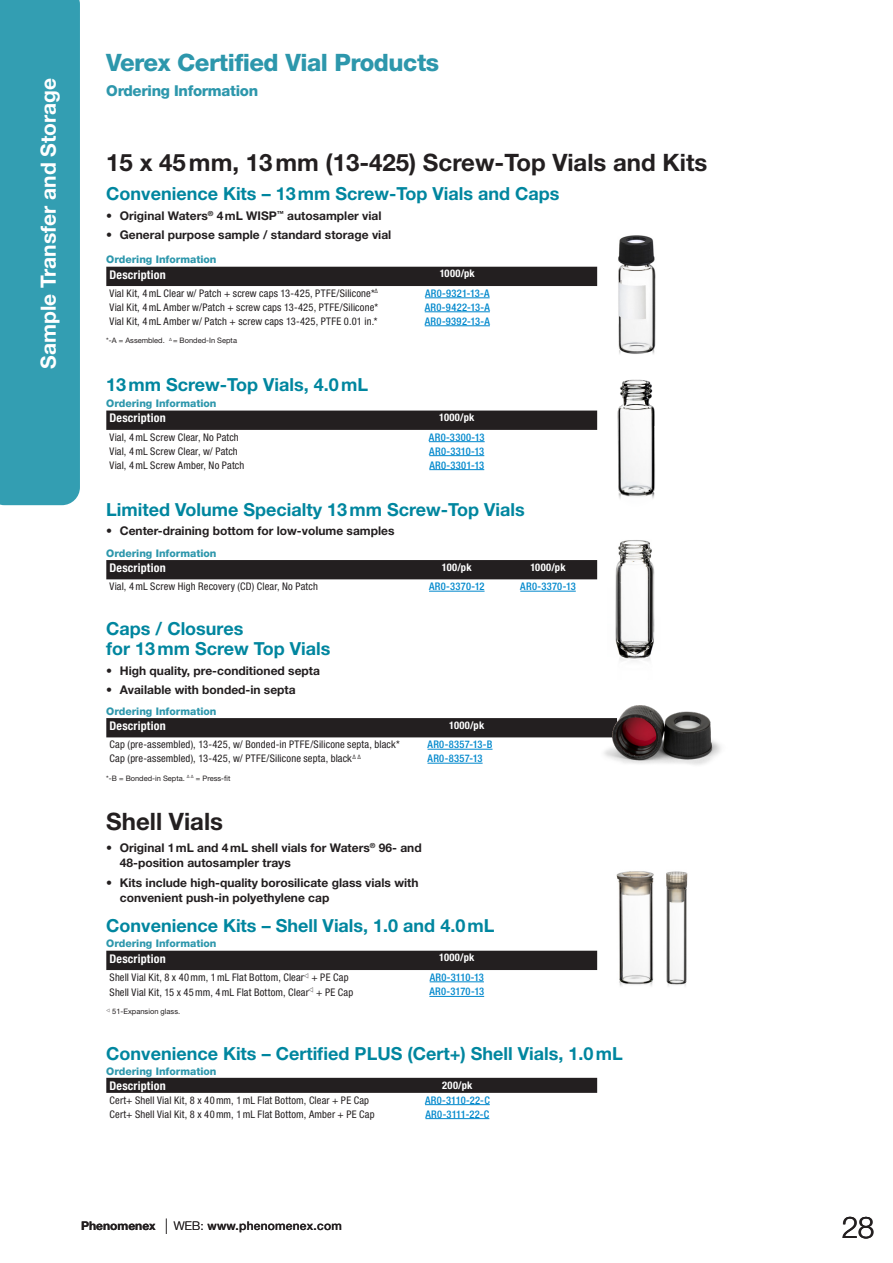
<style>
.page{position:relative;width:893px;height:1263px;background:#fff}
.page>*{position:absolute;margin:0;border:0;box-sizing:border-box;transform-origin:0 0}
.t1{font:300 30px "Helvetica Neue LT Std";color:#231f20}
.C_-_headline2{font:700 24px "Helvetica Neue LT Std";color:#231f20}
.sub_header_3{font:800 24px "Helvetica Neue LT Std";letter-spacing:-.02em;color:#2d97ac}
.t2{font:700 21px "Helvetica Neue LT Std";color:#fff}
.E_-_Subhead_1{font:700 18px/19.5px "Helvetica Neue LT Std";color:#00869f}
.sub_header_3-2{font:800 15px "Helvetica Neue LT Std";letter-spacing:-.02em;color:#2d97ac}
.t3{font:700 12px/15px "Helvetica Neue LT Std";color:#231f20}
.H1_-_Order_Text_Bold{font:700 condensed 12px "Helvetica Neue LT Std";letter-spacing:.015em;color:#fff}
.t4{font:500 12px "Helvetica Neue LT Std";letter-spacing:.02em;color:#231f20}
.J1_-_Order_Text_Left{font:condensed 10.5px "Helvetica Neue LT Std";letter-spacing:.015em;color:#231f20}
.K2_-_Order_Txt_C_col{font:500 condensed 10.5px "Helvetica Neue LT Std";letter-spacing:.025em;color:#08c}
.G1_-_Order{font:800 10.5px "Helvetica Neue LT Std";color:#2d97ac}
.I1_-_Order_Text_Bold{font:700 condensed 10.5px "Helvetica Neue LT Std";letter-spacing:.02em;color:#fff}
.K1_-_Order_Txt_L_col{font:500 condensed 10.5px "Helvetica Neue LT Std";letter-spacing:.03em;color:#08c}
.K2_-_Order_Txt_C_col-2{font:500 condensed 10.5px "Helvetica Neue LT Std";letter-spacing:-.005em;color:#08c}
.C1_-_Disclaimer{font:7.5px "Helvetica Neue LT Std";color:#231f20}
.s1{font-weight:700}
.s2{font-weight:400;font-stretch:condensed;font-size:21.6px}
.s3{font-weight:300}
</style>
<div class="page">
<div style="left:0;top:0;width:80px;height:505px;background:#339eb2"></div>
<div style="left:106px;top:951px;width:491px;height:19px;background:#231f20"></div>
<hr style="left:430px;top:981px;width:54px;height:1px;background:#08c">
<hr style="left:429px;top:996px;width:55px;height:1px;background:#08c">
<img style="left:616px;top:871px;width:38px;height:115px">
<img style="left:666px;top:871px;width:22px;height:115px">
<div style="left:106px;top:1078px;width:491px;height:15px;background:#231f20"></div>
<hr style="left:425px;top:1104px;width:65px;height:1px;background:#08c">
<hr style="left:425px;top:1118px;width:64px;height:1px;background:#08c">
<div style="left:106px;top:267px;width:491px;height:19px;background:#231f20"></div>
<hr style="left:425px;top:298px;width:65px;height:1px;background:#08c">
<hr style="left:425px;top:312px;width:65px;height:1px;background:#08c">
<hr style="left:425px;top:325px;width:65px;height:1px;background:#08c">
<img style="left:618px;top:235px;width:38px;height:119px">
<div style="left:106px;top:411px;width:491px;height:19px;background:#231f20"></div>
<hr style="left:429px;top:441px;width:56px;height:1px;background:#08c">
<hr style="left:429px;top:455px;width:55px;height:1px;background:#08c">
<hr style="left:429px;top:469px;width:55px;height:1px;background:#08c">
<img style="left:617px;top:379px;width:38px;height:120px">
<div style="left:106px;top:560px;width:491px;height:19px;background:#231f20"></div>
<hr style="left:429px;top:591px;width:56px;height:1px;background:#08c">
<hr style="left:520px;top:591px;width:56px;height:1px;background:#08c">
<img style="left:615px;top:540px;width:40px;height:121px">
<div style="left:106px;top:718px;width:494px;height:19px;background:#231f20"></div>
<hr style="left:428px;top:749px;width:64px;height:1px;background:#08c">
<hr style="left:428px;top:763px;width:55px;height:1px;background:#08c">
<img style="left:600px;top:705px;width:121px;height:60px">
<h3 class="t2" style="left:35px;top:369px;width:292px;rotate:-90deg">Sample Transfer and Storage</h3>
<p class="sub_header_3" style="left:106px;top:48px;width:334px">Verex Certified Vial Products</p>
<p class="sub_header_3-2" style="left:106px;top:82px;width:153px">Ordering Information</p>
<p class="C_-_headline2" style="left:106px;top:148px;width:603px">15 x 45mm, 13mm (13-425) Screw-Top Vials and Kits</p>
<p class="E_-_Subhead_1" style="left:106px;top:183px;width:455px">Convenience Kits – 13mm Screw-Top Vials and Caps</p>
<p class="t3" style="left:106px;top:207px;width:277px">• Original Waters<sup>®</sup> 4mL WISP<sup>™</sup> autosampler vial</p>
<p class="t3" style="left:106px;top:227px;width:287px">• General purpose sample / standard storage vial</p>
<p class="G1_-_Order" style="left:106px;top:253px;width:112px">Ordering Information</p>
<p class="H1_-_Order_Text_Bold" style="left:110px;top:267px;width:58px">Description</p>
<p class="I1_-_Order_Text_Bold" style="left:440px;top:267px;width:37px">1000/pk</p>
<p class="J1_-_Order_Text_Left" style="left:110px;top:287px;width:270px">Vial Kit, 4mL Clear w/ Patch + screw caps 13-425, PTFE/Silicone*<sup>∆</sup></p>
<p class="K2_-_Order_Txt_C_col" style="left:425px;top:287px;width:66px">AR0-9321-13-A</p>
<p class="J1_-_Order_Text_Left" style="left:110px;top:301px;width:270px">Vial Kit, 4mL Amber w/Patch + screw caps 13-425, PTFE/Silicone*</p>
<p class="K2_-_Order_Txt_C_col" style="left:425px;top:301px;width:67px">AR0-9422-13-A</p>
<p class="J1_-_Order_Text_Left" style="left:110px;top:315px;width:270px">Vial Kit, 4mL Amber w/ Patch + screw caps 13-425, PTFE 0.01 in.*</p>
<p class="K2_-_Order_Txt_C_col" style="left:425px;top:315px;width:67px">AR0-9392-13-A</p>
<p class="C1_-_Disclaimer" style="left:106px;top:336px;width:132px">*-A = Assembled. <sup>∆</sup> = Bonded-In Septa</p>
<p class="E_-_Subhead_1" style="left:106px;top:374px;width:263px">13mm Screw-Top Vials, 4.0mL</p>
<p class="G1_-_Order" style="left:106px;top:397px;width:112px">Ordering Information</p>
<p class="H1_-_Order_Text_Bold" style="left:110px;top:411px;width:58px">Description</p>
<p class="I1_-_Order_Text_Bold" style="left:439px;top:411px;width:37px">1000/pk</p>
<p class="J1_-_Order_Text_Left" style="left:110px;top:431px;width:131px">Vial, 4mL Screw Clear, No Patch</p>
<p class="K2_-_Order_Txt_C_col" style="left:429px;top:431px;width:57px">AR0-3300-13</p>
<p class="J1_-_Order_Text_Left" style="left:110px;top:445px;width:130px">Vial, 4mL Screw Clear, w/ Patch</p>
<p class="K2_-_Order_Txt_C_col" style="left:429px;top:445px;width:56px">AR0-3310-13</p>
<p class="J1_-_Order_Text_Left" style="left:110px;top:459px;width:136px">Vial, 4mL Screw Amber, No Patch</p>
<p class="K2_-_Order_Txt_C_col" style="left:429px;top:459px;width:56px">AR0-3301-13</p>
<p class="E_-_Subhead_1" style="left:106px;top:499px;width:420px">Limited Volume Specialty 13mm Screw-Top Vials</p>
<p class="t3" style="left:106px;top:523px;width:290px">• Center-draining bottom for low-volume samples</p>
<p class="G1_-_Order" style="left:106px;top:547px;width:112px">Ordering Information</p>
<p class="H1_-_Order_Text_Bold" style="left:110px;top:560px;width:58px">Description</p>
<p class="I1_-_Order_Text_Bold" style="left:442px;top:561px;width:31px">100/pk</p>
<p class="I1_-_Order_Text_Bold" style="left:530px;top:561px;width:37px">1000/pk</p>
<p class="J1_-_Order_Text_Left" style="left:110px;top:580px;width:210px">Vial, 4mL Screw High Recovery (CD) Clear, No Patch</p>
<p class="K2_-_Order_Txt_C_col" style="left:429px;top:580px;width:57px">AR0-3370-12</p>
<p class="K2_-_Order_Txt_C_col" style="left:520px;top:580px;width:57px">AR0-3370-13</p>
<p class="E_-_Subhead_1" style="left:106px;top:619px;width:226px">Caps / Closures<br>for 13mm Screw Top Vials</p>
<p class="t3" style="left:106px;top:662px;width:215px">• High quality, pre-conditioned septa</p>
<p class="t3" style="left:106px;top:682px;width:191px">• Available with bonded-in septa</p>
<p class="G1_-_Order" style="left:106px;top:705px;width:112px">Ordering Information</p>
<p class="H1_-_Order_Text_Bold" style="left:110px;top:718px;width:58px">Description</p>
<p class="I1_-_Order_Text_Bold" style="left:449px;top:719px;width:37px">1000/pk</p>
<p class="J1_-_Order_Text_Left" style="left:110px;top:738px;width:292px">Cap (pre-assembled), 13-425, w/ Bonded-in PTFE/Silicone septa, black*</p>
<p class="K1_-_Order_Txt_L_col" style="left:428px;top:738px;width:66px">AR0-8357-13-B</p>
<p class="J1_-_Order_Text_Left" style="left:110px;top:752px;width:253px">Cap (pre-assembled), 13-425, w/ PTFE/Silicone septa, black<sup>∆</sup> <sup>∆</sup></p>
<p class="K1_-_Order_Txt_L_col" style="left:428px;top:752px;width:57px">AR0-8357-13</p>
<p class="C1_-_Disclaimer" style="left:106px;top:773px;width:126px">*-B = Bonded-in Septa. <sup>∆</sup> <sup>∆</sup> = Press-fit</p>
<p class="C_-_headline2" style="left:106px;top:807px;width:118px">Shell Vials</p>
<p class="t3" style="left:120px;top:840px;width:303px;text-indent:-14px">• Original 1mL and 4mL shell vials for Waters<sup>®</sup> 96- and<br>48-position autosampler trays</p>
<p class="t3" style="left:120px;top:875px;width:300px;text-indent:-14px">• Kits include high-quality borosilicate glass vials with convenient push-in polyethylene cap</p>
<p class="G1_-_Order" style="left:106px;top:937px;width:112px">Ordering Information</p>
<p class="H1_-_Order_Text_Bold" style="left:110px;top:951px;width:58px">Description</p>
<p class="I1_-_Order_Text_Bold" style="left:439px;top:951px;width:37px">1000/pk</p>
<p class="J1_-_Order_Text_Left" style="left:110px;top:971px;width:240px">Shell Vial Kit, 8 x 40mm, 1mL Flat Bottom, Clear❖ + PE Cap</p>
<p class="K2_-_Order_Txt_C_col-2" style="left:430px;top:971px;width:56px">AR0-3110-13</p>
<p class="J1_-_Order_Text_Left" style="left:110px;top:986px;width:245px">Shell Vial Kit, 15 x 45mm, 4mL Flat Bottom, Clear❖ + PE Cap</p>
<p class="K2_-_Order_Txt_C_col" style="left:429px;top:985px;width:56px">AR0-3170-13</p>
<p class="C1_-_Disclaimer" style="left:106px;top:1007px;width:75px">❖ 51-Expansion glass.</p>
<p class="E_-_Subhead_1" style="left:106px;top:915px;width:390px">Convenience Kits – Shell Vials, 1.0 and 4.0mL</p>
<p class="E_-_Subhead_1" style="left:106px;top:1043px;width:518px">Convenience Kits – Certified PLUS (Cert+) Shell Vials, 1.0mL</p>
<p class="G1_-_Order" style="left:106px;top:1064px;width:112px">Ordering Information</p>
<p class="H1_-_Order_Text_Bold" style="left:110px;top:1078px;width:58px">Description</p>
<p class="I1_-_Order_Text_Bold" style="left:442px;top:1078px;width:32px">200/pk</p>
<p class="J1_-_Order_Text_Left" style="left:110px;top:1094px;width:261px">Cert+ Shell Vial Kit, 8 x 40mm, 1mL Flat Bottom, Clear + PE Cap</p>
<p class="K2_-_Order_Txt_C_col" style="left:425px;top:1093px;width:66px">AR0-3110-22-C</p>
<p class="J1_-_Order_Text_Left" style="left:110px;top:1108px;width:267px">Cert+ Shell Vial Kit, 8 x 40mm, 1mL Flat Bottom, Amber + PE Cap</p>
<p class="K2_-_Order_Txt_C_col" style="left:425px;top:1107px;width:65px">AR0-3111-22-C</p>
<p class="t4" style="left:81px;top:1218px;width:262px"><span class="s1">Phenomenex</span> <span class="s2">l</span> <span class="s3">WEB:</span> www.phenomenex.com</p>
<p class="t1" style="left:842px;top:1208px;width:34px">28</p>
</div>
